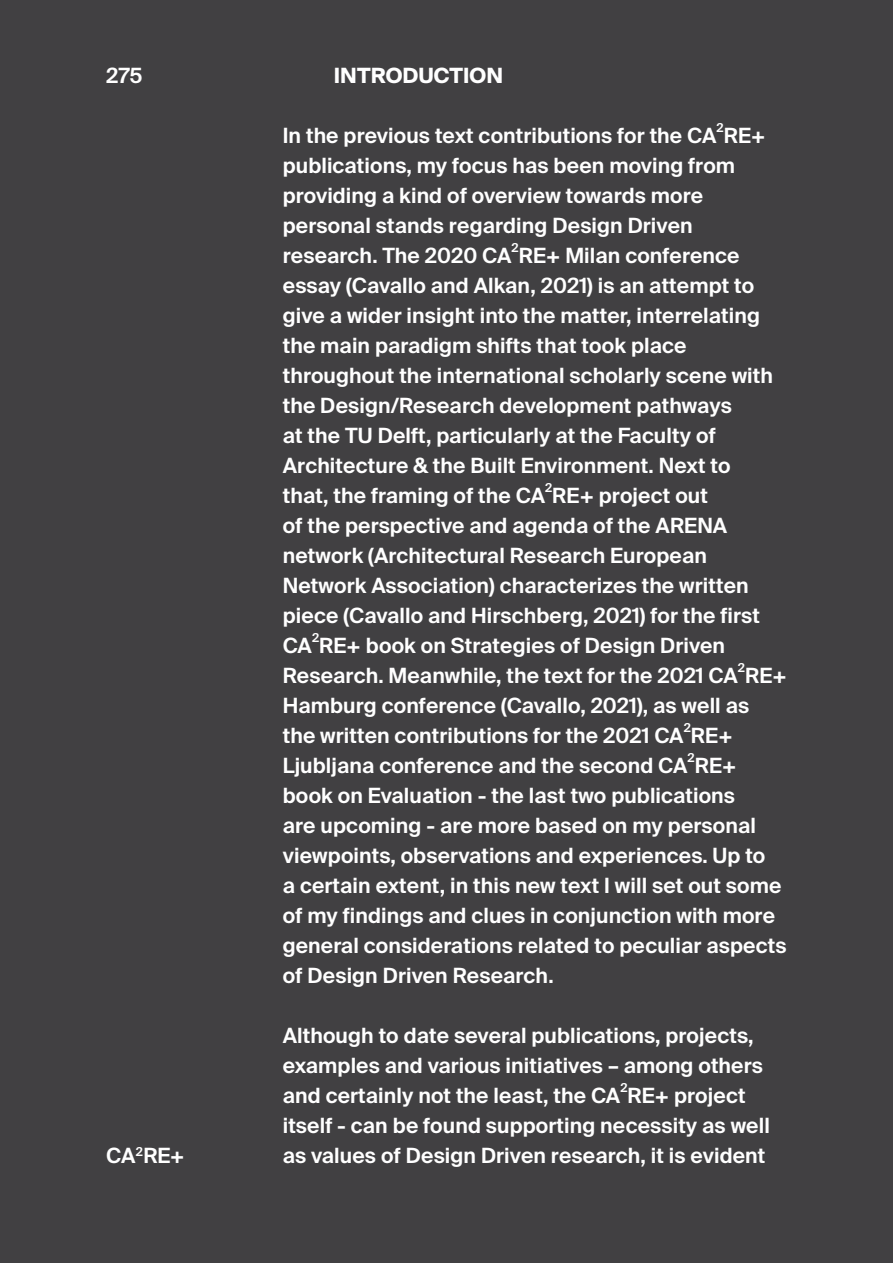
<style>
.page{position:relative;width:893px;height:1263px;background:#414042}
.page>*{position:absolute;margin:0;border:0;box-sizing:border-box;transform-origin:0 0}
.t1{font:21px/30px "Suisse Intl Semi Bold 27";letter-spacing:.005em;color:#fff}
.t2{font:21px "Suisse Intl Bold 17";letter-spacing:.005em;color:#fff}
.t3{font:21px "Suisse Intl Semi Bold 29";color:#fff}
.t4{font:12.3px "Suisse Intl Semi Bold 27";color:#fff}
</style>
<div class="page">
<p class="t1" style="left:106px;top:61px;width:38px">275</p>
<p class="t3" style="left:106px;top:1144px;width:80px">CA<sup>2</sup>RE+</p>
<p class="t2" style="left:334px;top:64px;width:171px">INTRODUCTION</p>
<p class="t4" style="left:716px;top:120px;width:9px">2</p>
<p class="t1" style="left:283px;top:151px;width:458px">publications, my focus has been moving from providing a kind of overview towards more personal stands regarding Design Driven research. The 2020 CA RE+ Milan conference</p>
<p class="t1" style="left:283px;top:121px;width:484px">In the previous text contributions for the CA RE+</p>
<p class="t4" style="left:512px;top:240px;width:9px">2</p>
<p class="t1" style="left:283px;top:271px;width:492px">essay (Cavallo and Alkan, 2021) is an attempt to give a wider insight into the matter, interrelating the main paradigm shifts that took place throughout the international scholarly scene with the Design/Research development pathways<br>at the TU Delft, particularly at the Faculty of Architecture &amp; the Built Environment. Next to that, the framing of the CA RE+ project out</p>
<p class="t4" style="left:545px;top:480px;width:9px">2</p>
<p class="t1" style="left:283px;top:511px;width:479px">of the perspective and agenda of the ARENA network (Architectural Research European Network Association) characterizes the written piece (Cavallo and Hirschberg, 2021) for the first CA RE+ book on Strategies of Design Driven</p>
<p class="t4" style="left:312px;top:630px;width:9px">2</p>
<p class="t1" style="left:283px;top:661px;width:505px">Research. Meanwhile, the text for the 2021 CA RE+</p>
<p class="t4" style="left:738px;top:660px;width:9px">2</p>
<p class="t1" style="left:283px;top:691px;width:468px">Hamburg conference (Cavallo, 2021), as well as the written contributions for the 2021 CA RE+</p>
<p class="t4" style="left:684px;top:720px;width:9px">2</p>
<p class="t1" style="left:283px;top:751px;width:455px">Ljubljana conference and the second CA RE+</p>
<p class="t4" style="left:688px;top:750px;width:9px">2</p>
<p class="t1" style="left:283px;top:781px;width:505px">book on Evaluation - the last two publications<br>are upcoming - are more based on my personal viewpoints, observations and experiences. Up to<br>a certain extent, in this new text I will set out some of my findings and clues in conjunction with more general considerations related to peculiar aspects of Design Driven Research.</p>
<p class="t1" style="left:283px;top:1021px;width:482px">Although to date several publications, projects, examples and various initiatives – among others and certainly not the least, the CA RE+ project</p>
<p class="t4" style="left:620px;top:1080px;width:9px">2</p>
<p class="t1" style="left:283px;top:1111px;width:489px">itself - can be found supporting necessity as well as values of Design Driven research, it is evident</p>
</div>
